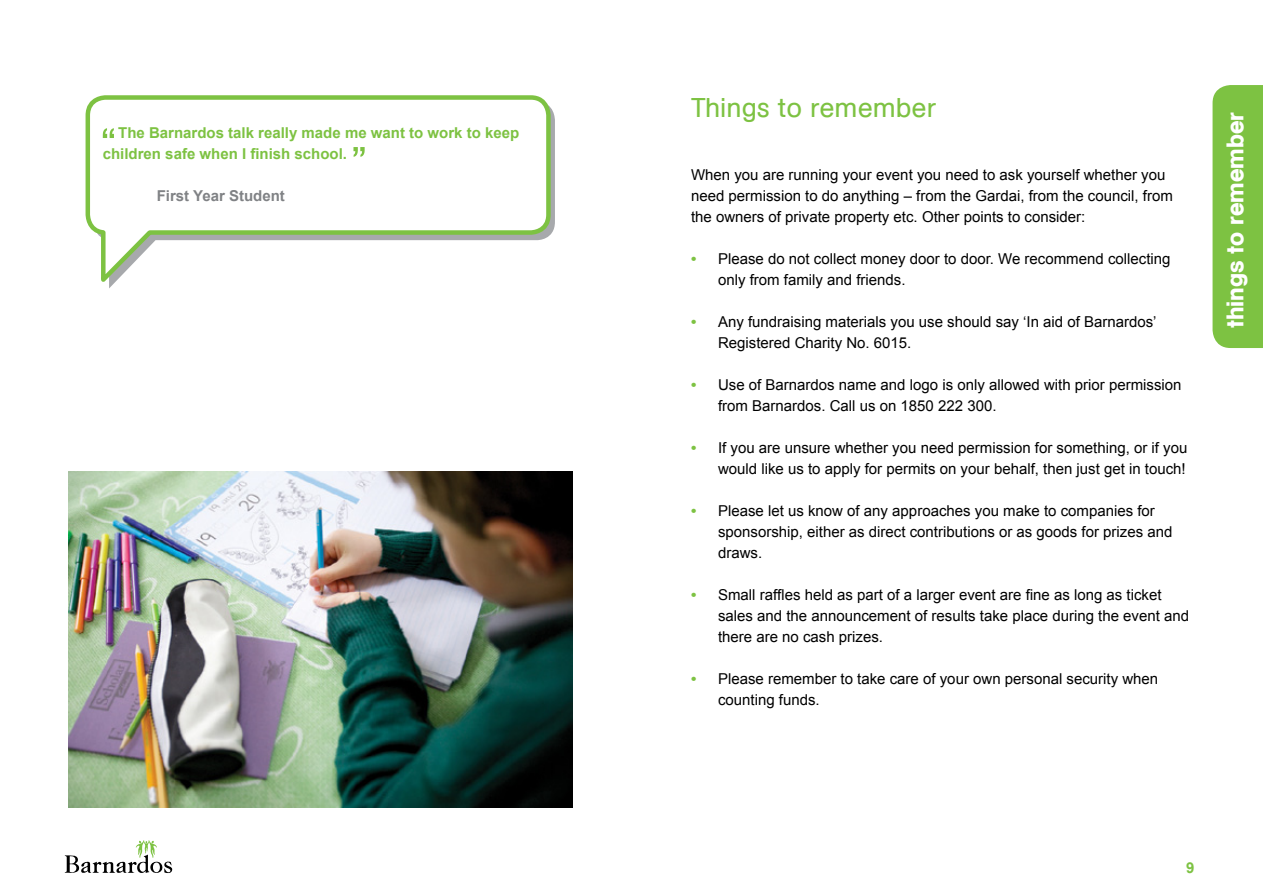
<style>
.page{position:relative;width:1263px;height:893px;background:#fff}
.page>*{position:absolute;margin:0;border:0;box-sizing:border-box;transform-origin:0 0}
.t1{font:27px "AG Schoolbook Regular A";color:#7dc242}
.t2{font:500 24px "AG Schoolbook";color:#fff}
.t3{font:15px/21px "Arial";color:#000}
.t4{font:700 15px/21px "Arial";color:#7dc242}
.t5{font:700 15px "Arial";color:#808285}
.s1{font-weight:700;color:#7dc242}
</style>
<div class="page">
<div style="left:1212px;top:85px;width:51px;height:263px;background:#7dc242"></div>
<svg style="left:65px;top:840px;width:108px;height:33px"></svg>
<img style="left:68px;top:472px;width:504px;height:336px">
<svg style="left:85px;top:95px;width:468px;height:193px"></svg>
<svg style="left:103px;top:128px;width:11px;height:10px"></svg>
<svg style="left:353px;top:147px;width:12px;height:10px"></svg>
<p class="t4" style="left:103px;top:123px;width:418px;text-indent:15px">The Barnardos talk really made me want to work to keep children safe when I finish school.</p>
<p class="t5" style="left:157px;top:186px;width:130px">First Year Student</p>
<h1 class="t1" style="left:691px;top:92px;width:247px">Things to remember</h1>
<p class="t3" style="left:691px;top:164px;width:483px">When you are running your event you need to ask yourself whether you need permission to do anything – from the Gardai, from the council, from the owners of private property etc. Other points to consider:</p>
<p class="t3" style="left:718px;top:248px;width:454px;text-indent:-27px"><span class="s1">•</span> Please do not collect money door to door. We recommend collecting only from family and friends.</p>
<p class="t3" style="left:718px;top:311px;width:440px;text-indent:-27px"><span class="s1">•</span> Any fundraising materials you use should say ‘In aid of Barnardos’<br>Registered Charity No. 6015.</p>
<p class="t3" style="left:718px;top:374px;width:465px;text-indent:-27px"><span class="s1">•</span> Use of Barnardos name and logo is only allowed with prior permission from Barnardos. Call us on 1850 222 300.</p>
<p class="t3" style="left:691px;top:437px;width:498px;text-align:right"><span class="s1">•</span> If you are unsure whether you need permission for something, or if you would like us to apply for permits on your behalf, then just get in touch!</p>
<p class="t3" style="left:718px;top:500px;width:456px;text-indent:-27px"><span class="s1">•</span> Please let us know of any approaches you make to companies for sponsorship, either as direct contributions or as goods for prizes and draws.</p>
<p class="t3" style="left:718px;top:584px;width:473px;text-indent:-27px"><span class="s1">•</span> Small raffles held as part of a larger event are fine as long as ticket sales and the announcement of results take place during the event and there are no cash prizes.</p>
<p class="t3" style="left:718px;top:668px;width:442px;text-indent:-27px"><span class="s1">•</span> Please remember to take care of your own personal security when counting funds.</p>
<h2 class="t2" style="left:1220px;top:328px;width:217px;rotate:-90deg">things to remember</h2>
<p class="t4" style="left:1186px;top:858px;width:10px">9</p>
</div>
